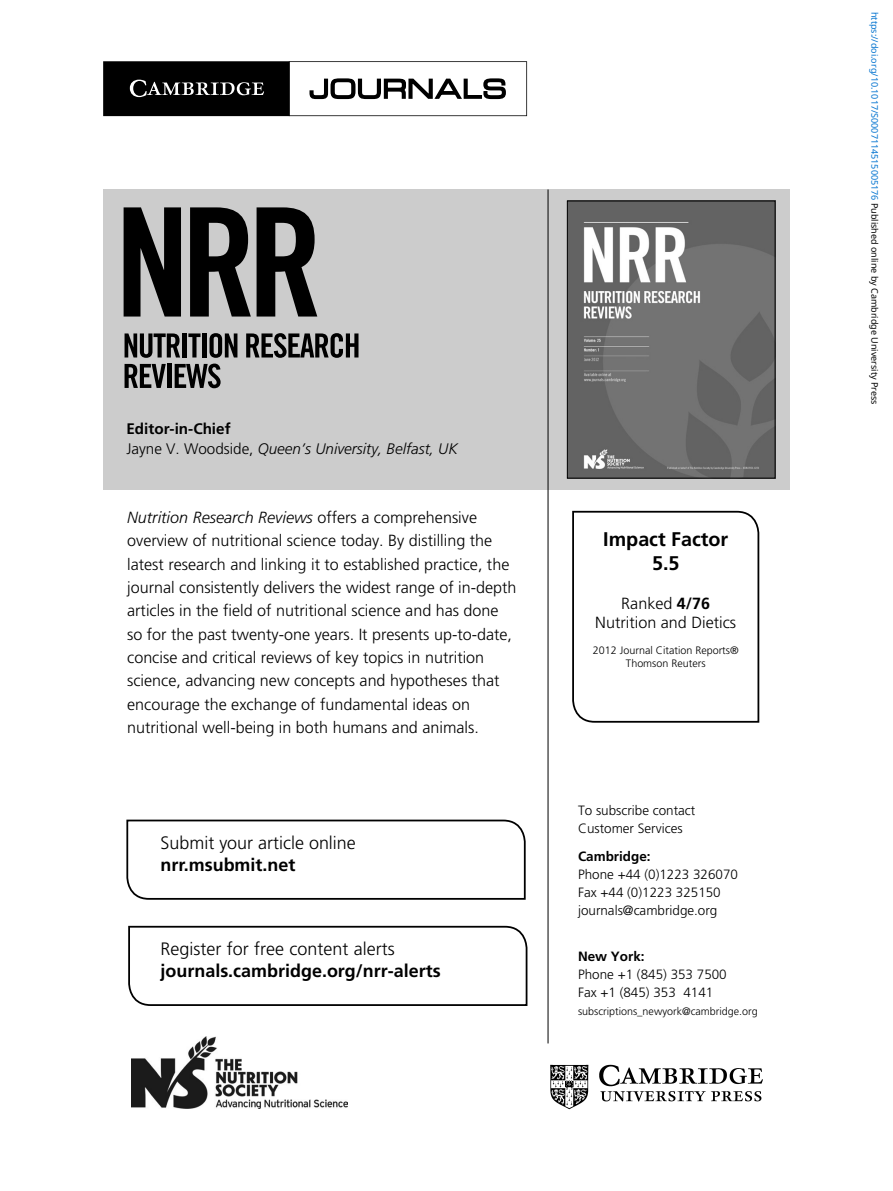
<style>
.page{position:relative;width:893px;height:1191px;background:#fff}
.page>*{position:absolute;margin:0;border:0;box-sizing:border-box;transform-origin:0 0}
.t1{font:700 19.8px/23.7px "Frutiger LT Std";color:#000;text-align:center}
.t2{font:300 18px "Frutiger LT Std";color:#000}
.t3{font:700 18px "Frutiger LT Std";color:#000}
.t4{font:300 16.2px/23.4px "Frutiger LT Std";color:#000}
.t5{font:italic 300 15.3px/19.8px "Frutiger LT Std";color:#000}
.t6{font:300 13.5px/18px "Frutiger LT Std";color:#000}
.t7{font:700 13.5px "Frutiger LT Std";color:#000}
.t8{font:300 10.8px/12.9px "Frutiger LT Std";color:#000;text-align:center}
.t9{font:9px "Noto Sans";color:#0172cf}
.s1{font-weight:700;font-style:normal}
.s2{font-style:normal}
.s3{font-style:italic}
.s4{font-weight:700}
.s5{color:#000}
</style>
<div class="page">
<svg style="left:572px;top:510px;width:188px;height:213px"></svg>
<svg style="left:128px;top:925px;width:400px;height:81px"></svg>
<svg style="left:126px;top:819px;width:400px;height:81px"></svg>
<div style="left:103px;top:189px;width:687px;height:300px;background:#ccc"></div>
<hr style="left:548px;top:189px;width:1px;height:854px;background:#000">
<img style="left:550px;top:1064px;width:213px;height:46px">
<svg style="left:103px;top:61px;width:424px;height:55px"></svg>
<img style="left:569px;top:203px;width:204px;height:273px">
<div style="left:567px;top:201px;width:208px;height:277px;border:1px solid #000"></div>
<div style="left:161px;top:941px;width:293px;height:49px;background:#fff"></div>
<svg style="left:124px;top:207px;width:57px;height:109px"></svg>
<svg style="left:190px;top:207px;width:61px;height:109px"></svg>
<svg style="left:257px;top:207px;width:60px;height:109px"></svg>
<svg style="left:246px;top:333px;width:112px;height:25px"></svg>
<svg style="left:125px;top:333px;width:112px;height:55px"></svg>
<img style="left:131px;top:1036px;width:216px;height:72px">
<p class="t5" style="left:126px;top:420px;width:333px"><span class="s1">Editor-in-Chief<br></span><span class="s2">Jayne V. Woodside,</span> Queen’s University, Belfast, UK</p>
<p class="t4" style="left:127px;top:507px;width:391px"><span class="s3">Nutrition Research Reviews</span> offers a comprehensive overview of nutritional science today. By distilling the latest research and linking it to established practice, the journal consistently delivers the widest range of in-depth articles in the field of nutritional science and has done so for the past twenty-one years. It presents up-to-date, concise and critical reviews of key topics in nutrition science, advancing new concepts and hypotheses that encourage the exchange of fundamental ideas on nutritional well-being in both humans and animals.</p>
<p class="t2" style="left:161px;top:835px;width:197px">Submit your article online</p>
<p class="t3" style="left:161px;top:857px;width:136px">nrr.msubmit.net</p>
<p class="t2" style="left:161px;top:941px;width:236px">Register for free content alerts</p>
<p class="t3" style="left:161px;top:963px;width:282px">journals.cambridge.org/nrr-alerts</p>
<p class="t1" style="left:603px;top:529px;width:127px">Impact Factor<br>5.5</p>
<p class="t4" style="left:595px;top:594px;width:142px;line-height:19.4px;text-align:center">Ranked <span class="s4">4/76<br></span>Nutrition and Dietics</p>
<p class="t8" style="left:593px;top:644px;width:147px">2012 Journal Citation Reports®<br>Thomson Reuters</p>
<p class="t6" style="left:578px;top:802px;width:119px">To subscribe contact<br>Customer Services</p>
<p class="t7" style="left:578px;top:850px;width:74px">Cambridge:</p>
<p class="t6" style="left:578px;top:866px;width:161px">Phone +44 (0)1223 326070<br>Fax +44 (0)1223 325150 journals@cambridge.org</p>
<p class="t7" style="left:578px;top:950px;width:68px">New York:</p>
<p class="t6" style="left:578px;top:966px;width:150px">Phone +1 (845) 353 7500<br>Fax +1 (845) 353 4141</p>
<p class="t8" style="left:578px;top:1005px;width:181px">subscriptions_newyork@cambridge.org</p>
<p class="t9" style="left:881px;top:12px;width:394px;rotate:90deg">https://doi.org/10.1017/S0007114515005176 <span class="s5">Published online by Cambridge University Press</span></p>
</div>
